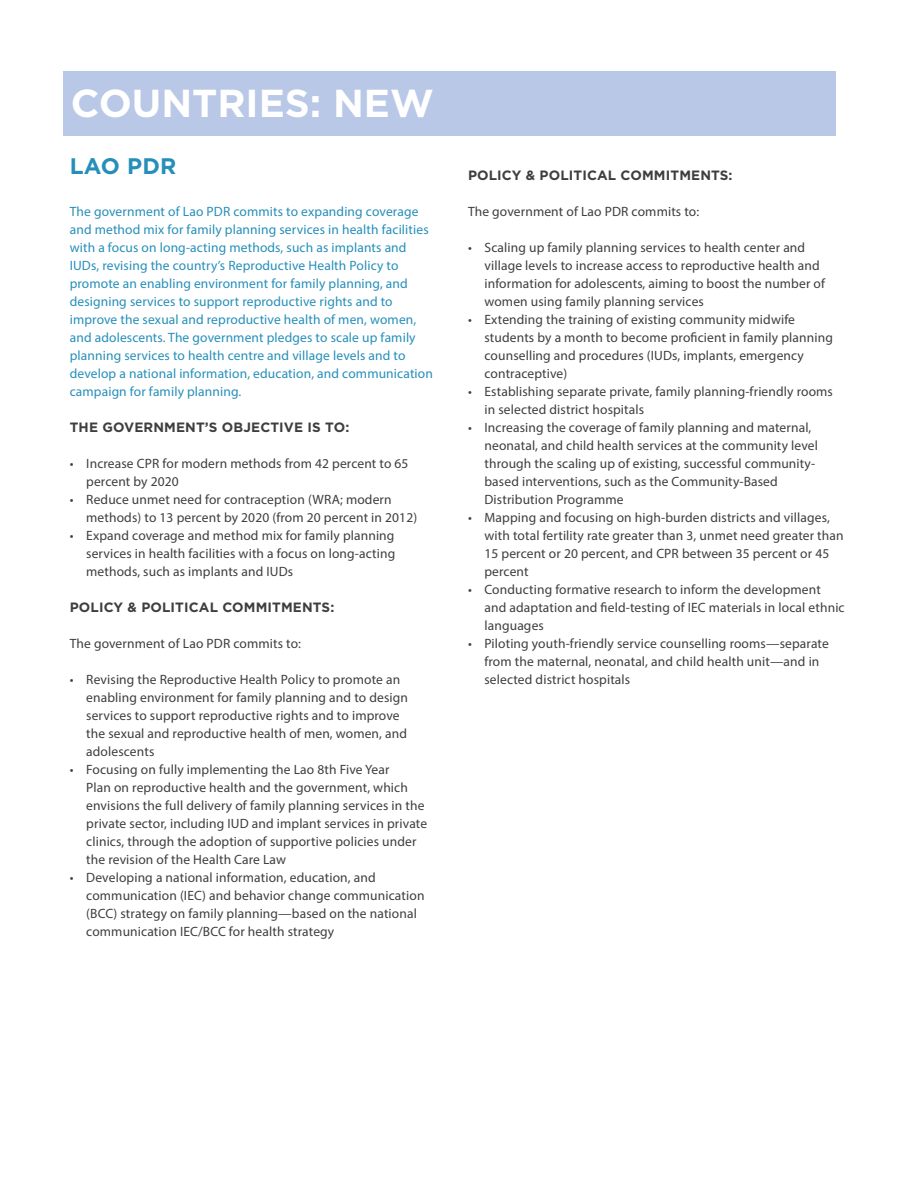
<style>
.page{position:relative;width:918px;height:1188px;background:#fff}
.page>*{position:absolute;margin:0;border:0;box-sizing:border-box;transform-origin:0 0}
.t1{font:700 39px "Gotham";color:#fff}
.t2{font:700 22.5px "Gotham";letter-spacing:.01em;color:#268fb9}
.t3{font:13.5px/18px "Myriad Pro";letter-spacing:.01em;color:#3e3e3f}
.t4{font:13.5px/18px "Myriad Pro";letter-spacing:.01em;color:#268fb9}
.t5{font:700 13.5px "Gotham";letter-spacing:.01em;color:#3e3e3f}
</style>
<div class="page">
<div style="left:63px;top:71px;width:773px;height:65px;background:#b8c8e6"></div>
<p class="t1" style="left:71px;top:81px;width:365px">COUNTRIES: NEW</p>
<p class="t2" style="left:70px;top:153px;width:108px">LAO PDR</p>
<p class="t4" style="left:70px;top:202px;width:365px">The government of Lao PDR commits to expanding coverage and method mix for family planning services in health facilities with a focus on long-acting methods, such as implants and IUDs, revising the country’s Reproductive Health Policy to promote an enabling environment for family planning, and designing services to support reproductive rights and to improve the sexual and reproductive health of men, women, and adolescents. The government pledges to scale up family planning services to health centre and village levels and to develop a national information, education, and communication campaign for family planning.</p>
<p class="t5" style="left:70px;top:419px;width:281px">THE GOVERNMENT’S OBJECTIVE IS TO:</p>
<p class="t3" style="left:86px;top:454px;width:324px;text-indent:-16px">• Increase CPR for modern methods from 42 percent to 65 percent by 2020</p>
<p class="t3" style="left:86px;top:490px;width:333px;text-indent:-16px">• Reduce unmet need for contraception (WRA; modern methods) to 13 percent by 2020 (from 20 percent in 2012)</p>
<p class="t3" style="left:86px;top:526px;width:311px;text-align:justify;text-indent:-16px">• Expand coverage and method mix for family planning services in health facilities with a focus on long-acting methods, such as implants and IUDs</p>
<p class="t5" style="left:70px;top:599px;width:266px">POLICY &amp; POLITICAL COMMITMENTS:</p>
<p class="t3" style="left:70px;top:634px;width:233px">The government of Lao PDR commits to:</p>
<p class="t3" style="left:86px;top:670px;width:323px;text-indent:-16px">• Revising the Reproductive Health Policy to promote an enabling environment for family planning and to design services to support reproductive rights and to improve the sexual and reproductive health of men, women, and adolescents</p>
<p class="t3" style="left:86px;top:760px;width:342px;text-indent:-16px">• Focusing on fully implementing the Lao 8th Five Year<br>Plan on reproductive health and the government, which envisions the full delivery of family planning services in the private sector, including IUD and implant services in private clinics, through the adoption of supportive policies under the revision of the Health Care Law</p>
<p class="t3" style="left:86px;top:868px;width:340px;text-indent:-16px">• Developing a national information, education, and communication (IEC) and behavior change communication (BCC) strategy on family planning—based on the national communication IEC/BCC for health strategy</p>
<p class="t5" style="left:468px;top:167px;width:266px">POLICY &amp; POLITICAL COMMITMENTS:</p>
<p class="t3" style="left:468px;top:202px;width:233px">The government of Lao PDR commits to:</p>
<p class="t3" style="left:484px;top:238px;width:342px;text-indent:-16px">• Scaling up family planning services to health center and village levels to increase access to reproductive health and information for adolescents, aiming to boost the number of women using family planning services</p>
<p class="t3" style="left:484px;top:310px;width:350px;text-indent:-16px">• Extending the training of existing community midwife students by a month to become proficient in family planning counselling and procedures (IUDs, implants, emergency contraceptive)</p>
<p class="t3" style="left:484px;top:382px;width:350px;text-indent:-16px">• Establishing separate private, family planning-friendly rooms in selected district hospitals</p>
<p class="t3" style="left:484px;top:418px;width:335px;text-indent:-16px">• Increasing the coverage of family planning and maternal, neonatal, and child health services at the community level through the scaling up of existing, successful community&shy;based interventions, such as the Community-Based Distribution Programme</p>
<p class="t3" style="left:484px;top:508px;width:361px;text-indent:-16px">• Mapping and focusing on high-burden districts and villages, with total fertility rate greater than 3, unmet need greater than 15 percent or 20 percent, and CPR between 35 percent or 45 percent</p>
<p class="t3" style="left:484px;top:580px;width:362px;text-indent:-16px">• Conducting formative research to inform the development and adaptation and field-testing of IEC materials in local ethnic languages</p>
<p class="t3" style="left:484px;top:634px;width:346px;text-indent:-16px">• Piloting youth-friendly service counselling rooms—separate from the maternal, neonatal, and child health unit—and in selected district hospitals</p>
</div>
